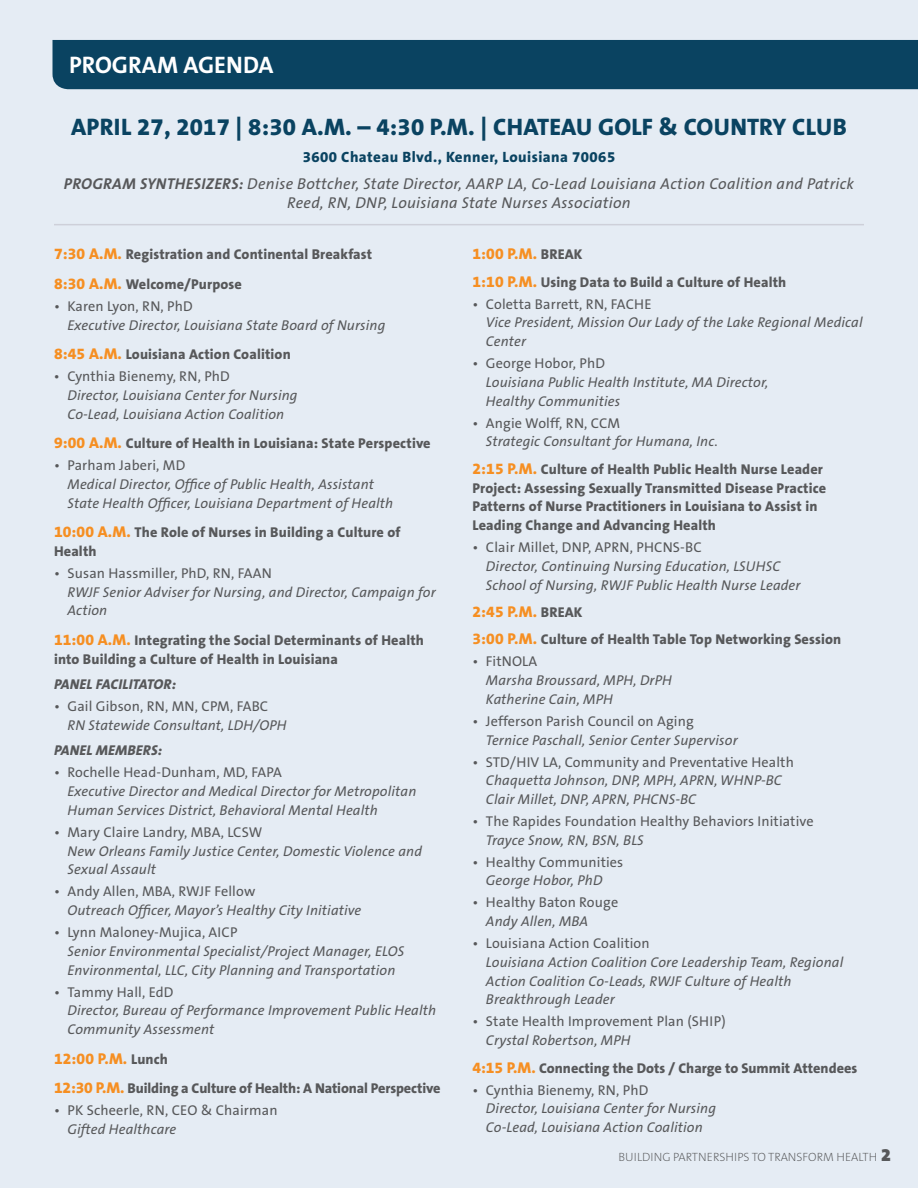
<style>
.page{position:relative;width:918px;height:1188px;background:#e5ecf4}
.page>*{position:absolute;margin:0;border:0;box-sizing:border-box;transform-origin:0 0}
.t1{font:800 24px "The Sans B8";letter-spacing:.01em;color:#0a4361}
.t2{font:700 24px "The Sans B7";color:#fff}
.t3{font:italic 15.75px/18.9px "The Sans B5 Plain";letter-spacing:.02em;color:#57585a;text-align:center}
.t4{font:800 15.75px "The Sans B8";letter-spacing:.01em;color:#f68f22}
.t5{font:800 15px "The Sans B8";letter-spacing:.03em;color:#0a4361}
.t6{font:italic 14.25px/18.8px "The Sans B5 Plain";letter-spacing:.01em;color:#57585a}
.t7{font:800 14.25px/18.8px "The Sans B8";letter-spacing:.01em;color:#57585a}
.t8{font:14.25px "The Sans B5 Plain";letter-spacing:.01em;color:#57585a}
.t9{font:800 14.25px "The Sans B8";letter-spacing:-.01em;color:#57585a}
.t10{font:italic 800 14.25px "The Sans B8";letter-spacing:.01em;color:#57585a}
.t11{font:200 12px "The Sans B2";color:#57585a}
.s1{font-family:"The Sans B7";font-weight:700}
.s2{font-size:15.75px;color:#f68f22}
.s3{font-size:14.25px;color:#57585a}
.s4{font-family:"The Sans B9";font-weight:900;font-size:18px}
</style>
<div class="page">
<div style="left:52px;top:40px;width:866px;height:49px;background:#0a4361"></div>
<hr style="left:54px;top:224px;width:810px;height:1px;background:#ced0d9">
<h1 class="t2" style="left:69px;top:52px;width:206px">PROGRAM AGENDA</h1>
<h1 class="t1" style="left:71px;top:114px;width:777px">APRIL 27, 2017 | 8:30 A.M. – 4:30 P.M. | CHATEAU GOLF &amp; COUNTRY CLUB</h1>
<p class="t5" style="left:303px;top:149px;width:314px">3600 Chateau Blvd., Kenner, Louisiana 70065</p>
<p class="t3" style="left:64px;top:175px;width:792px"><span class="s1">PROGRAM SYNTHESIZERS:</span> Denise Bottcher, State Director, AARP LA, Co-Lead Louisiana Action Coalition and Patrick<br>Reed, RN, DNP, Louisiana State Nurses Association</p>
<p class="t7" style="left:54px;top:240px;width:320px;line-height:29.5px"><span class="s2">7:30 A.M.</span> Registration and Continental Breakfast<br><span class="s2">8:30 A.M.</span> Welcome/Purpose</p>
<p class="t8" style="left:54px;top:298px;width:140px">• Karen Lyon, RN, PhD</p>
<p class="t6" style="left:68px;top:316px;width:319px">Executive Director, Louisiana State Board of Nursing</p>
<p class="t7" style="left:54px;top:345px;width:238px"><span class="s2">8:45 A.M.</span> Louisiana Action Coalition</p>
<p class="t8" style="left:54px;top:369px;width:177px">• Cynthia Bienemy, RN, PhD</p>
<p class="t6" style="left:67px;top:386px;width:232px">Director, Louisiana Center for Nursing<br>Co-Lead, Louisiana Action Coalition</p>
<p class="t7" style="left:54px;top:434px;width:378px"><span class="s2">9:00 A.M.</span> Culture of Health in Louisiana: State Perspective</p>
<p class="t8" style="left:54px;top:458px;width:133px">• Parham Jaberi, MD</p>
<p class="t6" style="left:68px;top:475px;width:327px">Medical Director, Office of Public Health, Assistant<br>State Health Officer, Louisiana Department of Health</p>
<p class="t7" style="left:54px;top:523px;width:348px"><span class="s2">10:00 A.M.</span> The Role of Nurses in Building a Culture of<br>Health</p>
<p class="t8" style="left:54px;top:565px;width:219px">• Susan Hassmiller, PhD, RN, FAAN</p>
<p class="t6" style="left:67px;top:583px;width:370px">RWJF Senior Adviser for Nursing, and Director, Campaign for<br>Action</p>
<p class="t7" style="left:54px;top:631px;width:371px"><span class="s2">11:00 A.M.</span> Integrating the Social Determinants of Health into Building a Culture of Health in Louisiana</p>
<p class="t10" style="left:54px;top:677px;width:124px">PANEL FACILITATOR:</p>
<p class="t8" style="left:54px;top:699px;width:216px">• Gail Gibson, RN, MN, CPM, FABC</p>
<p class="t6" style="left:67px;top:716px;width:221px">RN Statewide Consultant, LDH/OPH</p>
<p class="t10" style="left:54px;top:743px;width:110px">PANEL MEMBERS:</p>
<p class="t8" style="left:54px;top:765px;width:229px">• Rochelle Head-Dunham, MD, FAPA</p>
<p class="t6" style="left:67px;top:782px;width:350px">Executive Director and Medical Director for Metropolitan<br>Human Services District, Behavioral Mental Health</p>
<p class="t8" style="left:54px;top:824px;width:210px">• Mary Claire Landry, MBA, LCSW</p>
<p class="t6" style="left:67px;top:842px;width:356px">New Orleans Family Justice Center, Domestic Violence and<br>Sexual Assault</p>
<p class="t8" style="left:54px;top:884px;width:203px">• Andy Allen, MBA, RWJF Fellow</p>
<p class="t6" style="left:67px;top:901px;width:295px">Outreach Officer, Mayor’s Healthy City Initiative</p>
<p class="t8" style="left:54px;top:925px;width:185px">• Lynn Maloney-Mujica, AICP</p>
<p class="t6" style="left:67px;top:942px;width:338px">Senior Environmental Specialist/Project Manager, ELOS<br>Environmental, LLC, City Planning and Transportation</p>
<p class="t8" style="left:54px;top:984px;width:121px">• Tammy Hall, EdD</p>
<p class="t6" style="left:67px;top:1002px;width:370px">Director, Bureau of Performance Improvement Public Health<br>Community Assessment</p>
<p class="t4" style="left:54px;top:1050px;width:116px">12:00 P.M. <span class="s3">Lunch</span></p>
<p class="t9" style="left:54px;top:1081px;width:388px"><span class="s2">12:30 P.M.</span> Building a Culture of Health: A National Perspective</p>
<p class="t8" style="left:54px;top:1103px;width:225px">• PK Scheerle, RN, CEO &amp; Chairman</p>
<p class="t6" style="left:67px;top:1120px;width:110px">Gifted Healthcare</p>
<p class="t4" style="left:472px;top:245px;width:112px">1:00 P.M. <span class="s3">BREAK</span></p>
<p class="t7" style="left:472px;top:273px;width:315px"><span class="s2">1:10 P.M.</span> Using Data to Build a Culture of Health</p>
<p class="t8" style="left:473px;top:296px;width:181px">• Coletta Barrett, RN, FACHE</p>
<p class="t6" style="left:486px;top:314px;width:378px">Vice President, Mission Our Lady of the Lake Regional Medical<br>Center</p>
<p class="t8" style="left:473px;top:356px;width:134px">• George Hobor, PhD</p>
<p class="t6" style="left:486px;top:373px;width:284px">Louisiana Public Health Institute, MA Director,<br>Healthy Communities</p>
<p class="t8" style="left:473px;top:415px;width:149px">• Angie Wolff, RN, CCM</p>
<p class="t6" style="left:486px;top:433px;width:233px">Strategic Consultant for Humana, Inc.</p>
<p class="t7" style="left:472px;top:460px;width:355px"><span class="s2">2:15 P.M.</span> Culture of Health Public Health Nurse Leader Project: Assessing Sexually Transmitted Disease Practice Patterns of Nurse Practitioners in Louisiana to Assist in Leading Change and Advancing Health</p>
<p class="t8" style="left:473px;top:540px;width:231px">• Clair Millet, DNP, APRN, PHCNS-BC</p>
<p class="t6" style="left:486px;top:557px;width:316px">Director, Continuing Nursing Education, LSUHSC<br>School of Nursing, RWJF Public Health Nurse Leader</p>
<p class="t4" style="left:472px;top:603px;width:112px">2:45 P.M. <span class="s3">BREAK</span></p>
<p class="t7" style="left:472px;top:631px;width:370px"><span class="s2">3:00 P.M.</span> Culture of Health Table Top Networking Session</p>
<p class="t8" style="left:473px;top:654px;width:66px">• FitNOLA</p>
<p class="t6" style="left:486px;top:671px;width:187px">Marsha Broussard, MPH, DrPH<br>Katherine Cain, MPH</p>
<p class="t8" style="left:473px;top:713px;width:223px">• Jefferson Parish Council on Aging</p>
<p class="t6" style="left:486px;top:731px;width:253px">Ternice Paschall, Senior Center Supervisor</p>
<p class="t8" style="left:473px;top:754px;width:323px">• STD/HIV LA, Community and Preventative Health</p>
<p class="t6" style="left:486px;top:771px;width:297px">Chaquetta Johnson, DNP, MPH, APRN, WHNP-BC<br>Clair Millet, DNP, APRN, PHCNS-BC</p>
<p class="t8" style="left:473px;top:814px;width:343px">• The Rapides Foundation Healthy Behaviors Initiative</p>
<p class="t6" style="left:486px;top:831px;width:159px">Trayce Snow, RN, BSN, BLS</p>
<p class="t8" style="left:473px;top:854px;width:152px">• Healthy Communities</p>
<p class="t6" style="left:486px;top:872px;width:118px">George Hobor, PhD</p>
<p class="t8" style="left:473px;top:895px;width:147px">• Healthy Baton Rouge</p>
<p class="t6" style="left:486px;top:912px;width:104px">Andy Allen, MBA</p>
<p class="t8" style="left:473px;top:936px;width:179px">• Louisiana Action Coalition</p>
<p class="t6" style="left:486px;top:953px;width:359px">Louisiana Action Coalition Core Leadership Team, Regional<br>Action Coalition Co-Leads, RWJF Culture of Health<br>Breakthrough Leader</p>
<p class="t8" style="left:473px;top:1014px;width:255px">• State Health Improvement Plan (SHIP)</p>
<p class="t6" style="left:486px;top:1031px;width:146px">Crystal Robertson, MPH</p>
<p class="t7" style="left:472px;top:1059px;width:386px"><span class="s2">4:15 P.M.</span> Connecting the Dots / Charge to Summit Attendees</p>
<p class="t8" style="left:472px;top:1082px;width:177px">• Cynthia Bienemy, RN, PhD</p>
<p class="t6" style="left:486px;top:1100px;width:232px">Director, Louisiana Center for Nursing<br>Co-Lead, Louisiana Action Coalition</p>
<p class="t11" style="left:618px;top:1150px;width:274px">BUILDING PARTNERSHIPS TO TRANSFORM HEALTH <span class="s4">2</span></p>
</div>
